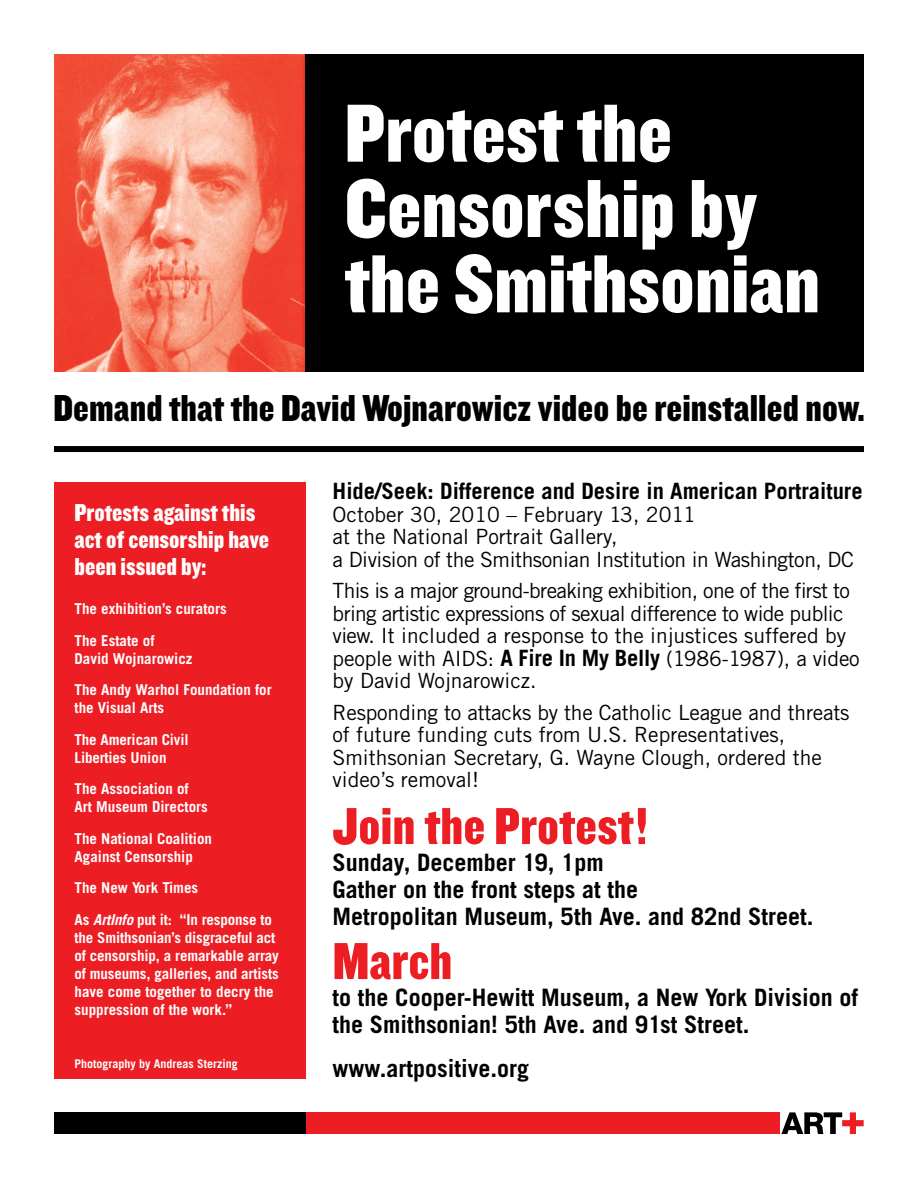
<style>
.page{position:relative;width:918px;height:1188px;background:#fff}
.page>*{position:absolute;margin:0;border:0;box-sizing:border-box;transform-origin:0 0}
.t1{font:85.5px/75.3px "Knockout HTF70 Full Welterwt";color:#fff}
.t2{font:54px "Knockout HTF70 Full Welterwt";letter-spacing:.005em;color:#ed1d24}
.t3{font:39px "Knockout HTF70 Full Welterwt";letter-spacing:.005em;color:#000}
.t4{font:25.5px/27px "Knockout HTF70 Full Welterwt";color:#fff}
.t5{font:700 24px/27px "Trade Gothic";color:#000}
.t6{font:700 22.5px "Trade Gothic";color:#000}
.t7{font:21px/22.5px "Trade Gothic";letter-spacing:-.01em;color:#000}
.t8{font:21px/22.5px "Trade Gothic";letter-spacing:-.03em;color:#000}
.t9{font:700 15px/31.5px "Trade Gothic";color:#fff}
.t10{font:700 12px "Trade Gothic";color:#fff}
.s1{font-style:italic}
.s2{font-weight:700;font-size:22.5px}
</style>
<div class="page">
<img style="left:54px;top:54px;width:252px;height:317px">
<div style="left:306px;top:54px;width:558px;height:317px;background:#000"></div>
<div style="left:54px;top:446px;width:810px;height:6px;background:#000"></div>
<div style="left:54px;top:482px;width:252px;height:596px;background:#ed1d24"></div>
<div style="left:306px;top:1112px;width:474px;height:22px;background:#ed1d24"></div>
<div style="left:54px;top:1112px;width:252px;height:22px;background:#000"></div>
<svg style="left:781px;top:1112px;width:83px;height:22px"></svg>
<h1 class="t1" style="left:345px;top:98px;width:477px">Protest the<br>Censorship by the Smithsonian</h1>
<h3 class="t3" style="left:53px;top:387px;width:813px">Demand that the David Wojnarowicz video be reinstalled now.</h3>
<h3 class="t4" style="left:75px;top:500px;width:196px">Protests against this act of censorship have been issued by:</h3>
<p class="t9" style="left:75px;top:593px;width:154px">The exhibition’s curators<br>The Estate of</p>
<p class="t9" style="left:75px;top:643px;width:199px">David Wojnarowicz<br>The Andy Warhol Foundation for</p>
<p class="t9" style="left:75px;top:692px;width:116px">the Visual Arts<br>The American Civil</p>
<p class="t9" style="left:75px;top:742px;width:116px">Liberties Union<br>The Association of</p>
<p class="t9" style="left:75px;top:791px;width:139px">Art Museum Directors<br>The National Coalition</p>
<p class="t9" style="left:75px;top:841px;width:199px">Against Censorship<br>The New York Times<br>As <span class="s1">ArtInfo</span> put it: “In response to</p>
<p class="t9" style="left:75px;top:928px;width:206px;line-height:18px">the Smithsonian’s disgraceful act of censorship, a remarkable array of museums, galleries, and artists have come together to decry the suppression of the work.”</p>
<p class="t10" style="left:75px;top:1057px;width:165px">Photography by Andreas Sterzing</p>
<h3 class="t6" style="left:333px;top:477px;width:532px">Hide/Seek: Difference and Desire in American Portraiture</h3>
<h3 class="t7" style="left:333px;top:503px;width:523px">October 30, 2010 – February 13, 2011<br>at the National Portrait Gallery,<br>a Division of the Smithsonian Institution in Washington, DC</h3>
<p class="t8" style="left:333px;top:579px;width:529px">This is a major ground-breaking exhibition, one of the first to bring artistic expressions of sexual difference to wide public view. It included a response to the injustices suffered by people with AIDS: <span class="s2">A Fire In My Belly</span> (1986-1987), a video by David Wojnarowicz.</p>
<h3 class="t7" style="left:333px;top:701px;width:518px">Responding to attacks by the Catholic League and threats of future funding cuts from U.S. Representatives, Smithsonian Secretary, G. Wayne Clough, ordered the video’s removal!</h3>
<h2 class="t2" style="left:333px;top:797px;width:317px">Join the Protest!</h2>
<h3 class="t5" style="left:333px;top:849px;width:483px">Sunday, December 19, 1pm<br>Gather on the front steps at the<br>Metropolitan Museum, 5th Ave. and 82nd Street.</h3>
<h2 class="t2" style="left:333px;top:932px;width:121px">March</h2>
<h3 class="t5" style="left:333px;top:984px;width:527px">to the Cooper-Hewitt Museum, a New York Division of the Smithsonian! 5th Ave. and 91st Street.</h3>
<h3 class="t5" style="left:333px;top:1054px;width:198px">www.artpositive.org</h3>
</div>
